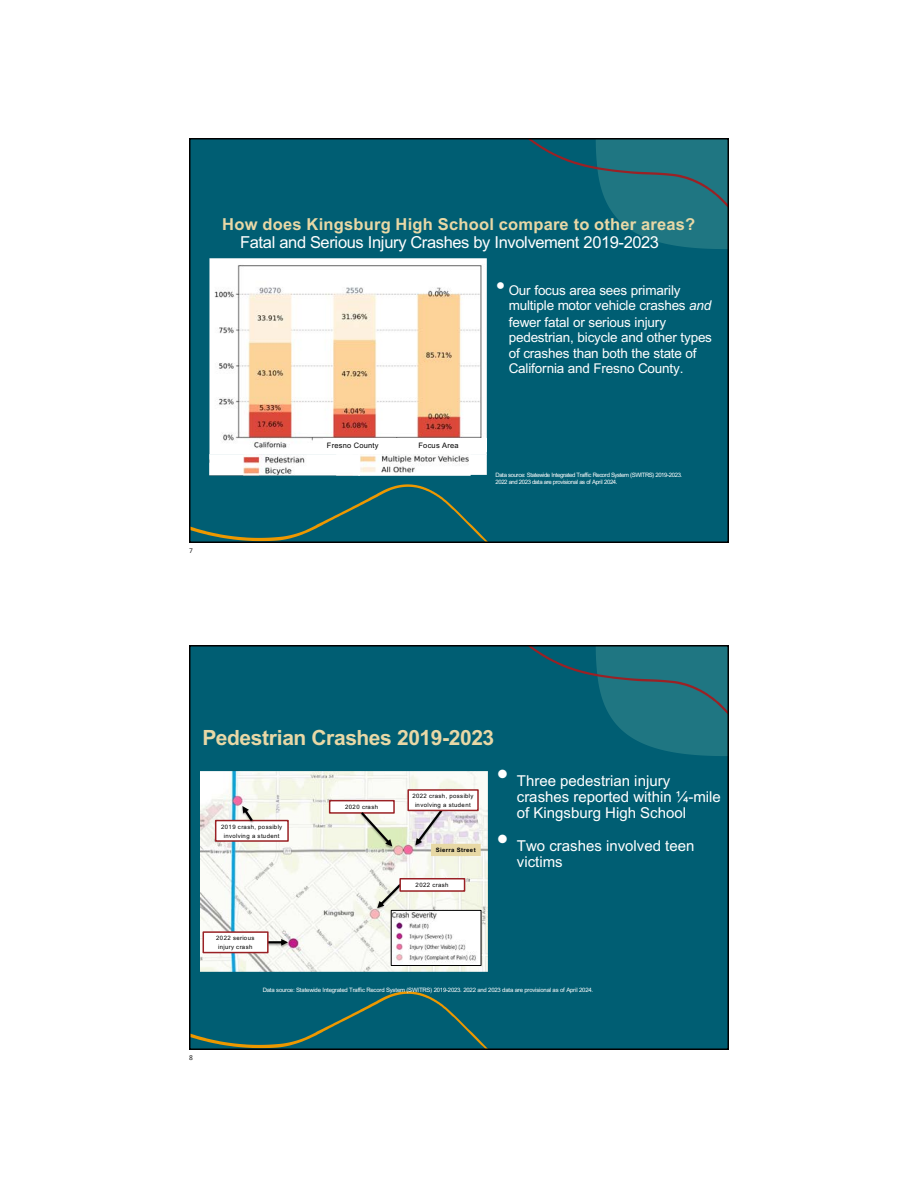
<style>
.page{position:relative;width:918px;height:1188px;background:#fff}
.page>*{position:absolute;margin:0;border:0;box-sizing:border-box;transform-origin:0 0}
.t1{font:700 21px "Arial";letter-spacing:-.02em;color:#e8d8a6}
.t2{font:16.5px "Arial";letter-spacing:-.03em;color:#fff}
.t3{font:700 16.5px "Arial";letter-spacing:.015em;color:#e8d8a6}
.t4{font:15px/15.1px "Arial";color:#fff}
.t5{font:13.5px/15.5px "Arial";letter-spacing:-.015em;color:#fff}
.t6{font:7.5px "Arial";letter-spacing:.03em;color:#000}
.t7{font:7.5px "Calibri";color:#262626}
.t8{font:6px/7.5px "Arial";letter-spacing:-.07em;color:#fff}
.t9{font:6px "Arial";letter-spacing:-.04em;color:#fff}
.t10{font:6px/9px "Arial";letter-spacing:.07em;color:#000;text-align:center}
.t11{font:700 6px "Arial";letter-spacing:.06em;color:#000}
.s1{font-size:27px}
.s2{font-style:italic}
.s3{font-size:34.5px}
</style>
<div class="page">
<div style="left:189px;top:138px;width:540px;height:405px;background:#005e73"></div>
<svg style="left:530px;top:141px;width:196px;height:108px"></svg>
<svg style="left:192px;top:484px;width:294px;height:56px"></svg>
<img style="left:470px;top:455px;width:17px;height:20px">
<img style="left:210px;top:259px;width:277px;height:196px">
<img style="left:352px;top:455px;width:118px;height:20px">
<img style="left:210px;top:454px;width:33px;height:21px">
<img style="left:243px;top:454px;width:109px;height:21px">
<div style="left:323px;top:438px;width:75px;height:14px;background:#fff"></div>
<div style="left:391px;top:439px;width:96px;height:13px;background:#fff"></div>
<div style="left:189px;top:138px;width:540px;height:405px;border:2px solid #000"></div>
<div style="left:189px;top:645px;width:540px;height:405px;background:#005e73"></div>
<svg style="left:530px;top:648px;width:196px;height:108px"></svg>
<svg style="left:192px;top:991px;width:294px;height:56px"></svg>
<img style="left:201px;top:771px;width:287px;height:201px">
<img style="left:393px;top:912px;width:86px;height:52px">
<div style="left:391px;top:910px;width:90px;height:56px;border:1px solid #000"></div>
<img style="left:406px;top:808px;width:39px;height:48px">
<svg style="left:415px;top:811px;width:27px;height:34px"></svg>
<div style="left:408px;top:790px;width:70px;height:20px;background:#fff"></div>
<div style="left:407px;top:789px;width:72px;height:22px;border:2px solid #9a2125"></div>
<div style="left:330px;top:801px;width:64px;height:12px;background:#fff"></div>
<div style="left:329px;top:800px;width:66px;height:14px;border:2px solid #9a2125"></div>
<img style="left:359px;top:811px;width:43px;height:46px">
<svg style="left:361px;top:812px;width:31px;height:34px"></svg>
<img style="left:368px;top:883px;width:36px;height:36px">
<svg style="left:377px;top:884px;width:24px;height:24px"></svg>
<div style="left:400px;top:879px;width:65px;height:12px;background:#fff"></div>
<div style="left:399px;top:878px;width:66px;height:14px;border:2px solid #9a2125"></div>
<img style="left:269px;top:934px;width:28px;height:19px">
<svg style="left:269px;top:939px;width:19px;height:7px"></svg>
<div style="left:203px;top:932px;width:65px;height:21px;background:#fff"></div>
<div style="left:203px;top:931px;width:66px;height:22px;border:2px solid #9a2125"></div>
<div style="left:216px;top:821px;width:72px;height:20px;background:#fff"></div>
<div style="left:215px;top:820px;width:74px;height:22px;border:2px solid #9a2125"></div>
<img style="left:233px;top:798px;width:22px;height:25px">
<svg style="left:242px;top:806px;width:11px;height:15px"></svg>
<div style="left:431px;top:844px;width:50px;height:12px;background:#e7d8a5"></div>
<div style="left:189px;top:645px;width:540px;height:405px;border:2px solid #000"></div>
<p class="t7" style="left:189px;top:546px;width:5px">7</p>
<p class="t3" style="left:222px;top:215px;width:475px">How does Kingsburg High School compare to other areas?</p>
<p class="t2" style="left:240px;top:233px;width:420px">Fatal and Serious Injury Crashes by Involvement 2019-2023</p>
<p class="t5" style="left:509px;top:283px;width:204px;text-indent:-13px"><span class="s1">•</span> Our focus area sees primarily multiple motor vehicle crashes <span class="s2">and</span></p>
<p class="t5" style="left:509px;top:314px;width:205px">fewer fatal or serious injury pedestrian, bicycle and other types of crashes than both the state of<br>California and Fresno County.</p>
<p class="t6" style="left:327px;top:441px;width:53px">Fresno County</p>
<p class="t6" style="left:419px;top:442px;width:42px">Focus Area</p>
<p class="t8" style="left:496px;top:471px;width:188px">Data source: Statewide Integrated Traffic Record System (SWITRS) 2019-2023.<br>2022 and 2023 data are provisional as of April 2024.</p>
<h1 class="t1" style="left:202px;top:726px;width:293px">Pedestrian Crashes 2019-2023</h1>
<p class="t10" style="left:221px;top:822px;width:63px">2019 crash, possibly involving a student</p>
<p class="t10" style="left:216px;top:934px;width:40px">2022 serious injury crash</p>
<p class="t10" style="left:345px;top:802px;width:34px">2020 crash</p>
<p class="t10" style="left:412px;top:791px;width:63px">2022 crash, possibly involving a student</p>
<p class="t11" style="left:436px;top:847px;width:41px">Sierra Street</p>
<p class="t10" style="left:416px;top:880px;width:34px">2022 crash</p>
<p class="t4" style="left:517px;top:774px;width:206px;text-indent:-20px"><span class="s3">•</span> Three pedestrian injury crashes reported within ¼-mile</p>
<p class="t4" style="left:517px;top:805px;width:171px">of Kingsburg High School</p>
<p class="t4" style="left:517px;top:838px;width:179px;line-height:16.2px;text-indent:-20px"><span class="s3">•</span> Two crashes involved teen victims</p>
<p class="t9" style="left:263px;top:987px;width:332px">Data source: Statewide Integrated Traffic Record System (SWITRS) 2019-2023. 2022 and 2023 data are provisional as of April 2024.</p>
<p class="t7" style="left:189px;top:1053px;width:5px">8</p>
</div>
